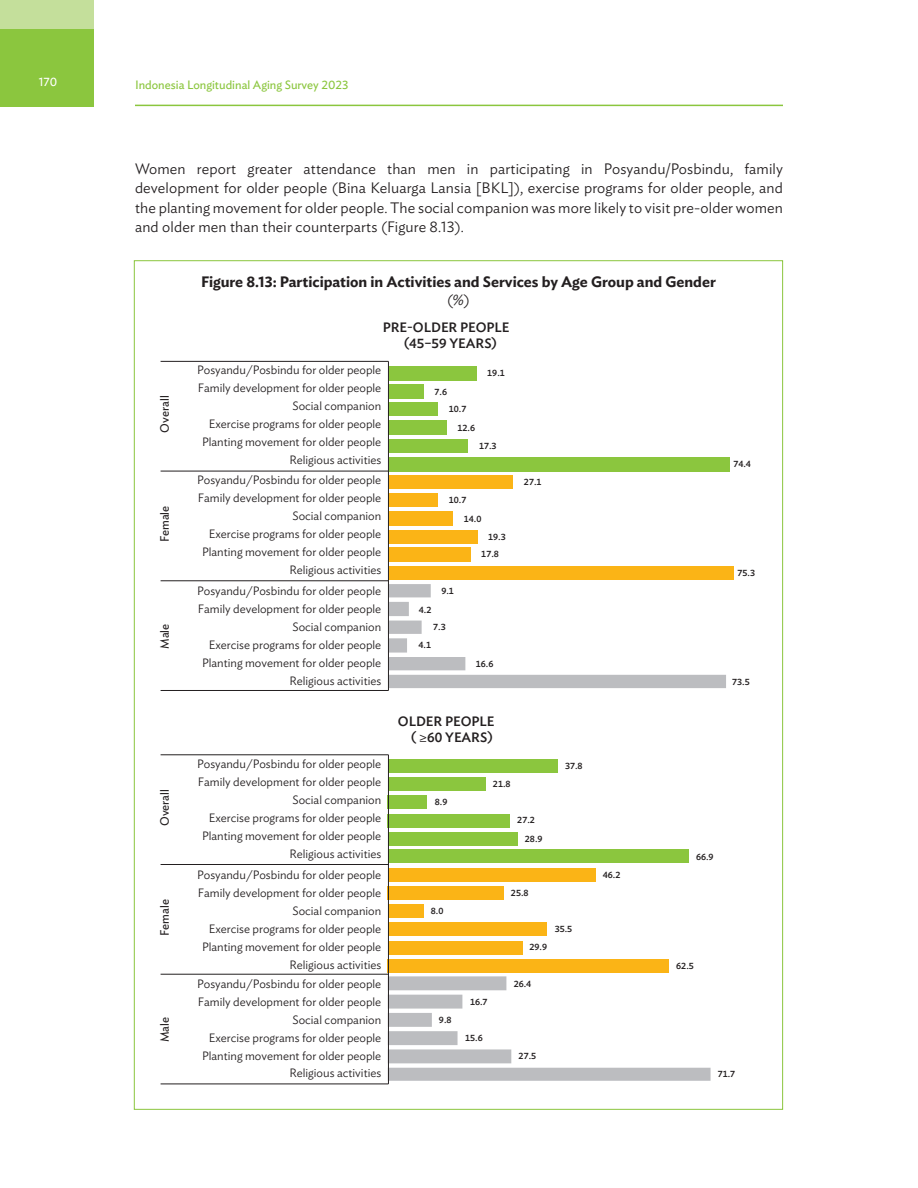
<style>
.page{position:relative;width:918px;height:1188px;background:#fff}
.page>*{position:absolute;margin:0;border:0;box-sizing:border-box;transform-origin:0 0}
.Body_text{font:300 15px/19.5px "Ideal Sans";letter-spacing:.01em;color:#231f20;text-align:justify}
.Figures_titles{font:600 15px "Ideal Sans";color:#231f20}
.Figures_titles-2{font:300 15px "Ideal Sans";color:#231f20}
.t1{font:500 13.5px/16.2px "Ideal Sans";color:#231f20}
.t2{font:300 12px "Ideal Sans";color:#231f20}
.t3{font:12px "Ideal Sans";color:#8bc63e}
.t4{font:12px "Ideal Sans";color:#231f20}
.t5{font:12px "Ideal Sans";color:#fff}
.t6{font:500 9px "Ideal Sans";color:#231f20}
.s1{font-family:"Myriad Pro";font-weight:400}
</style>
<div class="page">
<div style="left:0;top:28px;width:94px;height:78px;background:#8bc63e"></div>
<div style="left:0;top:0;width:94px;height:28px;background:#c4df9b"></div>
<hr style="left:135px;top:105px;width:648px;height:1px;background:#8bc63e">
<div style="left:388px;top:959px;width:281px;height:13px;background:#fbb416"></div>
<div style="left:388px;top:941px;width:134px;height:14px;background:#fbb416"></div>
<div style="left:388px;top:922px;width:159px;height:14px;background:#fbb416"></div>
<div style="left:388px;top:904px;width:35px;height:14px;background:#fbb416"></div>
<div style="left:388px;top:886px;width:116px;height:14px;background:#fbb416"></div>
<div style="left:388px;top:868px;width:208px;height:14px;background:#fbb416"></div>
<div style="left:388px;top:849px;width:301px;height:14px;background:#8bc63e"></div>
<div style="left:388px;top:832px;width:129px;height:13px;background:#8bc63e"></div>
<div style="left:388px;top:814px;width:122px;height:14px;background:#8bc63e"></div>
<div style="left:388px;top:795px;width:39px;height:14px;background:#8bc63e"></div>
<div style="left:388px;top:777px;width:98px;height:14px;background:#8bc63e"></div>
<div style="left:388px;top:759px;width:170px;height:14px;background:#8bc63e"></div>
<svg style="left:389px;top:976px;width:322px;height:105px"></svg>
<div style="left:389px;top:566px;width:344px;height:14px;background:#fbb416"></div>
<div style="left:389px;top:548px;width:82px;height:14px;background:#fbb416"></div>
<div style="left:389px;top:530px;width:89px;height:13px;background:#fbb416"></div>
<div style="left:389px;top:511px;width:64px;height:14px;background:#fbb416"></div>
<div style="left:389px;top:493px;width:49px;height:14px;background:#fbb416"></div>
<div style="left:389px;top:476px;width:124px;height:13px;background:#fbb416"></div>
<div style="left:389px;top:457px;width:341px;height:14px;background:#8bc63e"></div>
<div style="left:389px;top:439px;width:78px;height:13px;background:#8bc63e"></div>
<div style="left:389px;top:420px;width:58px;height:15px;background:#8bc63e"></div>
<div style="left:389px;top:403px;width:49px;height:13px;background:#8bc63e"></div>
<div style="left:389px;top:384px;width:34px;height:14px;background:#8bc63e"></div>
<div style="left:389px;top:366px;width:87px;height:14px;background:#8bc63e"></div>
<svg style="left:389px;top:584px;width:337px;height:104px"></svg>
<hr style="left:388px;top:361px;width:1px;height:329px;background:#231f20">
<hr style="left:161px;top:690px;width:227px;height:1px;background:#231f20">
<hr style="left:161px;top:580px;width:227px;height:1px;background:#231f20">
<hr style="left:161px;top:471px;width:227px;height:1px;background:#231f20">
<hr style="left:161px;top:361px;width:227px;height:1px;background:#231f20">
<hr style="left:388px;top:755px;width:1px;height:329px;background:#231f20">
<hr style="left:161px;top:1084px;width:227px;height:1px;background:#231f20">
<hr style="left:161px;top:974px;width:227px;height:1px;background:#231f20">
<hr style="left:161px;top:864px;width:227px;height:1px;background:#231f20">
<hr style="left:161px;top:754px;width:227px;height:1px;background:#231f20">
<p class="t5" style="left:39px;top:73px;width:20px">170</p>
<p class="t3" style="left:135px;top:76px;width:215px">Indonesia Longitudinal Aging Survey 2023</p>
<p class="Body_text" style="left:135px;top:158px;width:650px">Women report greater attendance than men in participating in Posyandu/Posbindu, family development for older people (Bina Keluarga Lansia [BKL]), exercise programs for older people, and the planting movement for older people. The social companion was more likely to visit pre-older women and older men than their counterparts (Figure 8.13).</p>
<p class="Figures_titles" style="left:201px;top:270px;width:516px">Figure 8.13: Participation in Activities and Services by Age Group and Gender</p>
<p class="Figures_titles-2" style="left:447px;top:288px;width:24px">(%)</p>
<p class="t1" style="left:404px;top:318px;width:107px;text-indent:-21px">PRE-OLDER PEOPLE (45–59 YEARS)</p>
<p class="t2" style="left:197px;top:360px;width:186px">Posyandu/Posbindu for older people</p>
<p class="t6" style="left:487px;top:366px;width:19px">19.1</p>
<p class="t4" style="left:156px;top:433px;width:39px;rotate:-90deg">Overall</p>
<p class="t2" style="left:198px;top:378px;width:185px">Family development for older people</p>
<p class="t2" style="left:292px;top:396px;width:90px">Social companion</p>
<p class="t2" style="left:209px;top:414px;width:174px">Exercise programs for older people</p>
<p class="t6" style="left:435px;top:385px;width:14px">7.6</p>
<p class="t6" style="left:449px;top:402px;width:19px">10.7</p>
<p class="t6" style="left:457px;top:421px;width:19px">12.6</p>
<p class="t2" style="left:202px;top:432px;width:181px">Planting movement for older people</p>
<p class="t6" style="left:479px;top:439px;width:19px">17.3</p>
<p class="t2" style="left:289px;top:450px;width:93px">Religious activities</p>
<p class="t6" style="left:733px;top:457px;width:19px">74.4</p>
<p class="t2" style="left:197px;top:471px;width:186px">Posyandu/Posbindu for older people</p>
<p class="t6" style="left:524px;top:475px;width:19px">27.1</p>
<p class="t4" style="left:156px;top:542px;width:38px;rotate:-90deg">Female</p>
<p class="t2" style="left:198px;top:489px;width:185px">Family development for older people</p>
<p class="t2" style="left:292px;top:507px;width:90px">Social companion</p>
<p class="t2" style="left:209px;top:525px;width:174px">Exercise programs for older people</p>
<p class="t6" style="left:449px;top:493px;width:19px">10.7</p>
<p class="t6" style="left:464px;top:512px;width:19px">14.0</p>
<p class="t6" style="left:488px;top:530px;width:19px">19.3</p>
<p class="t2" style="left:202px;top:543px;width:181px">Planting movement for older people</p>
<p class="t6" style="left:481px;top:547px;width:19px">17.8</p>
<p class="t2" style="left:289px;top:561px;width:93px">Religious activities</p>
<p class="t6" style="left:737px;top:566px;width:19px">75.3</p>
<p class="t2" style="left:197px;top:581px;width:186px">Posyandu/Posbindu for older people</p>
<p class="t6" style="left:441px;top:584px;width:14px">9.1</p>
<p class="t2" style="left:198px;top:599px;width:185px">Family development for older people</p>
<p class="t6" style="left:419px;top:602px;width:14px">4.2</p>
<p class="t4" style="left:156px;top:649px;width:27px;rotate:-90deg">Male</p>
<p class="t2" style="left:292px;top:617px;width:90px">Social companion</p>
<p class="t2" style="left:209px;top:635px;width:174px">Exercise programs for older people</p>
<p class="t6" style="left:433px;top:620px;width:14px">7.3</p>
<p class="t6" style="left:418px;top:638px;width:14px">4.1</p>
<p class="t2" style="left:202px;top:653px;width:181px">Planting movement for older people</p>
<p class="t6" style="left:476px;top:657px;width:19px">16.6</p>
<p class="t2" style="left:289px;top:671px;width:93px">Religious activities</p>
<p class="t6" style="left:732px;top:675px;width:19px">73.5</p>
<p class="t1" style="left:398px;top:712px;width:98px;text-align:right">OLDER PEOPLE ( <span class="s1">≥</span>60 YEARS)</p>
<p class="t2" style="left:197px;top:754px;width:186px">Posyandu/Posbindu for older people</p>
<p class="t6" style="left:565px;top:759px;width:19px">37.8</p>
<p class="t4" style="left:156px;top:826px;width:39px;rotate:-90deg">Overall</p>
<p class="t2" style="left:198px;top:772px;width:185px">Family development for older people</p>
<p class="t2" style="left:292px;top:790px;width:90px">Social companion</p>
<p class="t2" style="left:209px;top:808px;width:174px">Exercise programs for older people</p>
<p class="t6" style="left:435px;top:795px;width:14px">8.9</p>
<p class="t6" style="left:493px;top:777px;width:19px">21.8</p>
<p class="t6" style="left:517px;top:813px;width:19px">27.2</p>
<p class="t2" style="left:202px;top:826px;width:181px">Planting movement for older people</p>
<p class="t6" style="left:525px;top:832px;width:19px">28.9</p>
<p class="t2" style="left:289px;top:844px;width:93px">Religious activities</p>
<p class="t6" style="left:696px;top:850px;width:19px">66.9</p>
<p class="t2" style="left:197px;top:865px;width:186px">Posyandu/Posbindu for older people</p>
<p class="t6" style="left:603px;top:868px;width:19px">46.2</p>
<p class="t4" style="left:156px;top:936px;width:38px;rotate:-90deg">Female</p>
<p class="t2" style="left:198px;top:883px;width:185px">Family development for older people</p>
<p class="t2" style="left:292px;top:901px;width:90px">Social companion</p>
<p class="t2" style="left:209px;top:919px;width:174px">Exercise programs for older people</p>
<p class="t6" style="left:431px;top:904px;width:14px">8.0</p>
<p class="t6" style="left:511px;top:886px;width:19px">25.8</p>
<p class="t6" style="left:555px;top:922px;width:19px">35.5</p>
<p class="t2" style="left:202px;top:937px;width:181px">Planting movement for older people</p>
<p class="t6" style="left:529px;top:940px;width:19px">29.9</p>
<p class="t2" style="left:289px;top:955px;width:93px">Religious activities</p>
<p class="t6" style="left:676px;top:958px;width:19px">62.5</p>
<p class="t2" style="left:197px;top:974px;width:186px">Posyandu/Posbindu for older people</p>
<p class="t6" style="left:514px;top:977px;width:19px">26.4</p>
<p class="t2" style="left:198px;top:992px;width:185px">Family development for older people</p>
<p class="t6" style="left:470px;top:995px;width:19px">16.7</p>
<p class="t4" style="left:156px;top:1042px;width:27px;rotate:-90deg">Male</p>
<p class="t2" style="left:292px;top:1010px;width:90px">Social companion</p>
<p class="t2" style="left:209px;top:1028px;width:174px">Exercise programs for older people</p>
<p class="t6" style="left:439px;top:1013px;width:14px">9.8</p>
<p class="t6" style="left:465px;top:1031px;width:19px">15.6</p>
<p class="t2" style="left:202px;top:1046px;width:181px">Planting movement for older people</p>
<p class="t6" style="left:519px;top:1049px;width:19px">27.5</p>
<p class="t2" style="left:289px;top:1064px;width:93px">Religious activities</p>
<p class="t6" style="left:718px;top:1067px;width:19px">71.7</p>
</div>
